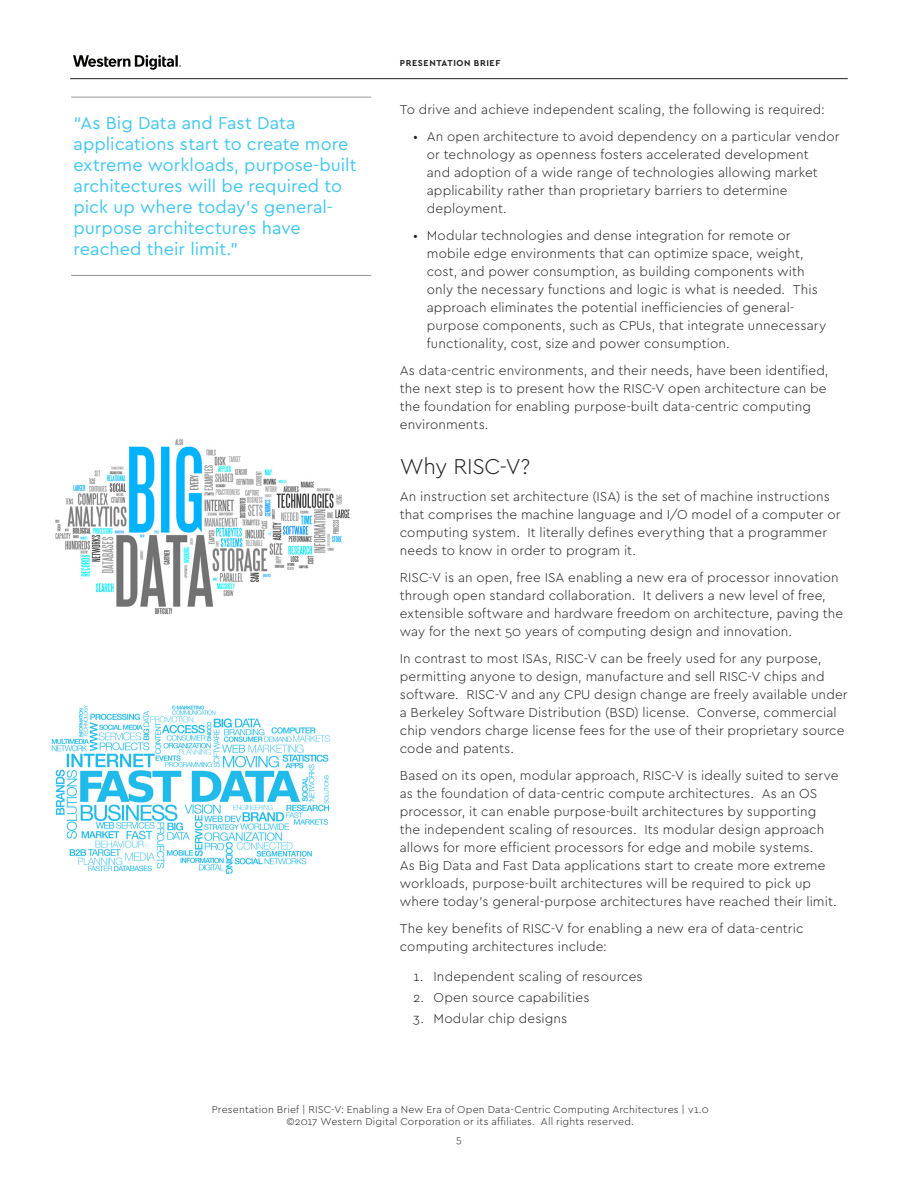
<style>
.page{position:relative;width:918px;height:1188px;background:#fff}
.page>*{position:absolute;margin:0;border:0;box-sizing:border-box;transform-origin:0 0}
.Headline{font:300 22.5px "Cera PRO";letter-spacing:-.015em;color:#231f20}
.t1{font:18px/21px "Cera PRO";color:#44c7ee}
.Body_copy{font:300 13.5px/18px "Cera PRO";letter-spacing:.01em;color:#231f20}
.Body_bullets{font:300 13.5px/18px "Cera PRO";letter-spacing:.01em;color:#231f20}
.t2{font:300 10.5px/12px "Cera PRO";letter-spacing:.02em;color:#231f20;text-align:center}
.t3{font:700 9px "Cera PRO";letter-spacing:.07em;color:#231f20}
</style>
<div class="page">
<svg style="left:73px;top:55px;width:108px;height:15px"></svg>
<hr style="left:70px;top:78px;width:778px;height:1px;background:#231f20">
<img style="left:55px;top:439px;width:295px;height:175px">
<img style="left:51px;top:705px;width:279px;height:169px">
<hr style="left:71px;top:97px;width:300px;height:1px;background:#939598">
<hr style="left:71px;top:275px;width:300px;height:1px;background:#939598">
<p class="t1" style="left:73px;top:112px;width:285px">“As Big Data and Fast Data applications start to create more extreme workloads, purpose-built architectures will be required to pick up where today’s general&shy;purpose architectures have reached their limit.”</p>
<p class="t3" style="left:400px;top:57px;width:102px">PRESENTATION BRIEF</p>
<p class="Body_copy" style="left:400px;top:100px;width:426px">To drive and achieve independent scaling, the following is required:</p>
<p class="Body_bullets" style="left:427px;top:127px;width:414px;text-indent:-14px">• An open architecture to avoid dependency on a particular vendor or technology as openness fosters accelerated development<br>and adoption of a wide range of technologies allowing market applicability rather than proprietary barriers to determine deployment.</p>
<p class="Body_bullets" style="left:427px;top:226px;width:401px;text-indent:-14px">• Modular technologies and dense integration for remote or mobile edge environments that can optimize space, weight, cost, and power consumption, as building components with only the necessary functions and logic is what is needed. This approach eliminates the potential inefficiencies of general&shy;purpose components, such as CPUs, that integrate unnecessary functionality, cost, size and power consumption.</p>
<p class="Body_copy" style="left:400px;top:361px;width:430px">As data-centric environments, and their needs, have been identified, the next step is to present how the RISC-V open architecture can be the foundation for enabling purpose-built data-centric computing environments.</p>
<p class="Headline" style="left:400px;top:452px;width:132px">Why RISC-V?</p>
<p class="Body_copy" style="left:400px;top:487px;width:442px">An instruction set architecture (ISA) is the set of machine instructions that comprises the machine language and I/O model of a computer or computing system. It literally defines everything that a programmer needs to know in order to program it.</p>
<p class="Body_copy" style="left:400px;top:568px;width:445px">RISC-V is an open, free ISA enabling a new era of processor innovation through open standard collaboration. It delivers a new level of free, extensible software and hardware freedom on architecture, paving the way for the next 50 years of computing design and innovation.</p>
<p class="Body_copy" style="left:400px;top:649px;width:449px">In contrast to most ISAs, RISC-V can be freely used for any purpose, permitting anyone to design, manufacture and sell RISC-V chips and software. RISC-V and any CPU design change are freely available under a Berkeley Software Distribution (BSD) license. Converse, commercial chip vendors charge license fees for the use of their proprietary source code and patents.</p>
<p class="Body_copy" style="left:400px;top:766px;width:440px">Based on its open, modular approach, RISC-V is ideally suited to serve as the foundation of data-centric compute architectures. As an OS processor, it can enable purpose-built architectures by supporting the independent scaling of resources. Its modular design approach allows for more efficient processors for edge and mobile systems.<br>As Big Data and Fast Data applications start to create more extreme workloads, purpose-built architectures will be required to pick up where today’s general-purpose architectures have reached their limit.</p>
<p class="Body_copy" style="left:400px;top:919px;width:405px">The key benefits of RISC-V for enabling a new era of data-centric computing architectures include:</p>
<p class="Body_copy" style="left:413px;top:967px;width:231px">1. Independent scaling of resources</p>
<p class="Body_copy" style="left:413px;top:988px;width:178px">2. Open source capabilities</p>
<p class="Body_copy" style="left:413px;top:1009px;width:155px">3. Modular chip designs</p>
<p class="t2" style="left:212px;top:1103px;width:498px">Presentation Brief | RISC-V: Enabling a New Era of Open Data-Centric Computing Architectures | v1.0 ©2017 Western Digital Corporation or its affiliates. All rights reserved.</p>
<p class="t2" style="left:456px;top:1133px;width:7px">5</p>
</div>
